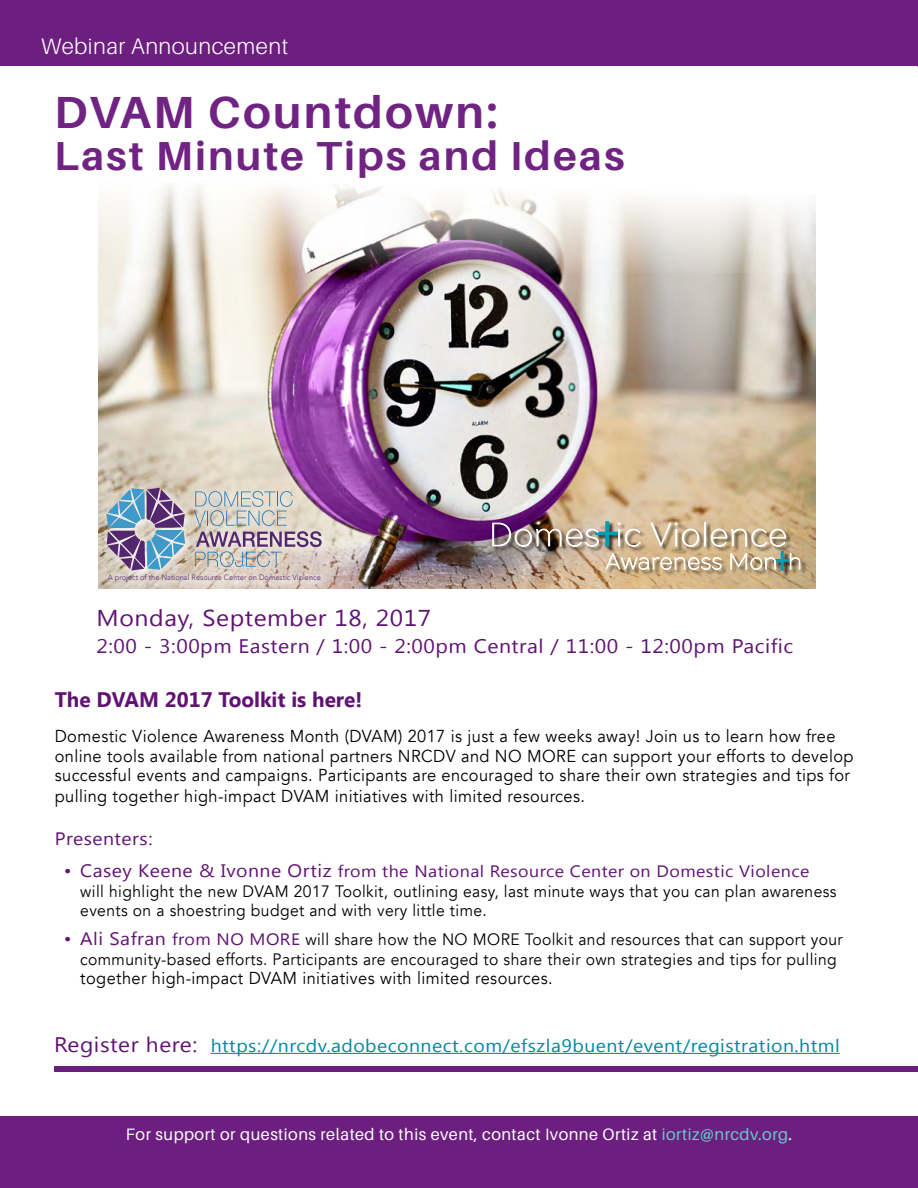
<style>
.page{position:relative;width:918px;height:1188px;background:#fff}
.page>*{position:absolute;margin:0;border:0;box-sizing:border-box;transform-origin:0 0}
.t1{font:700 45px "Aileron";letter-spacing:.05em;color:#702383}
.t2{font:700 40.5px "Aileron";letter-spacing:.05em;color:#702383}
.t3{font:22.95px "Segoe UI";letter-spacing:.025em;color:#601373;scale:1.08 1}
.t4{font:300 22.5px "Aileron";letter-spacing:.02em;color:#fff}
.t5{font:700 21px "Segoe UI";color:#601373}
.t6{font:19.65px "Segoe UI";letter-spacing:.025em;color:#601373;scale:1.08 1}
.t7{font:18px "Segoe UI";letter-spacing:.025em;color:#00889f;scale:1.08 1}
.t8{font:18px "Segoe UI";letter-spacing:.025em;color:#601373;scale:1.08 1}
.t9{font:17.25px/20px "Avenir";letter-spacing:.025em;color:#000;scale:.95 1}
.t10{font:16.5px/19.5px "Avenir";letter-spacing:.025em;color:#000;scale:.95 1}
.t11{font:16.5px "Aileron";letter-spacing:.03em;color:#fff}
.t12{font:16.5px "Segoe UI";letter-spacing:.025em;color:#601373;scale:1.08 1}
.t13{font:300 7.8px "Avenir";color:#53266e;scale:.96 1}
.s1{font-size:18px}
.s2{font-family:"Segoe UI";font-size:18px;color:#601373}
.s3{font-family:"Segoe UI";color:#601373}
.s4{font-size:21px;color:#601373}
.s5{color:#69c9cd}
</style>
<div class="page">
<div style="left:0;top:1117px;width:918px;height:71px;background:#6c1f7f"></div>
<div style="left:0;top:0;width:918px;height:66px;background:#6c1f7f"></div>
<img style="left:98px;top:273px;width:718px;height:316px">
<svg style="left:98px;top:185px;width:718px;height:88px"></svg>
<div style="left:493px;top:522px;width:313px;height:55px;background:#000;opacity:.75"></div>
<img style="left:492px;top:521px;width:308px;height:50px">
<div style="left:102px;top:483px;width:231px;height:109px;background:#fff;opacity:.96"></div>
<svg style="left:194px;top:491px;width:128px;height:76px;background:#c4bdbe"></svg>
<svg style="left:106px;top:488px;width:79px;height:83px;background:#8c95b1"></svg>
<div style="left:54px;top:1066px;width:864px;height:6px;background:#6b1e7e"></div>
<hr style="left:211px;top:1053px;width:629px;height:1px;background:#00889f">
<hr style="left:917px;top:1058px;width:1px;height:130px;background:#601373">
<h3 class="t4" style="left:41px;top:33px;width:248px">Webinar Announcement</h3>
<h1 class="t1" style="left:54px;top:87px;width:445px">DVAM Countdown:</h1>
<h2 class="t2" style="left:54px;top:134px;width:572px">Last Minute Tips and Ideas</h2>
<p class="t13" style="left:108px;top:573px;width:223px">A project of the National Resource Center on Domestic Violence</p>
<h3 class="t3" style="left:97px;top:602px;width:311px">Monday, September 18, 2017</h3>
<p class="t6" style="left:97px;top:633px;width:647px">2:00 - 3:00pm Eastern / 1:00 - 2:00pm Central / 11:00 - 12:00pm Pacific</p>
<p class="t5" style="left:55px;top:684px;width:309px">The DVAM 2017 Toolkit is here!</p>
<p class="t9" style="left:55px;top:727px;width:842px">Domestic Violence Awareness Month (DVAM) 2017 is just a few weeks away! Join us to learn how free online tools available from national partners NRCDV and NO MORE can support your efforts to develop successful events and campaigns. Participants are encouraged to share their own strategies and tips for pulling together high-impact DVAM initiatives with limited resources.</p>
<p class="t8" style="left:55px;top:826px;width:92px">Presenters:</p>
<p class="t12" style="left:64px;top:860px;width:692px"><span class="s1">• Casey Keene &amp; Ivonne Ortiz</span> from the National Resource Center on Domestic Violence</p>
<p class="t10" style="left:80px;top:881px;width:798px">will highlight the new DVAM 2017 Toolkit, outlining easy, last minute ways that you can plan awareness events on a shoestring budget and with very little time.</p>
<p class="t10" style="left:80px;top:930px;width:804px;text-indent:-16px"><span class="s2">• Ali Safran</span> <span class="s3">from NO MORE</span> will share how the NO MORE Toolkit and resources that can support your community-based efforts. Participants are encouraged to share their own strategies and tips for pulling</p>
<p class="t9" style="left:80px;top:969px;width:499px">together high-impact DVAM initiatives with limited resources.</p>
<p class="t7" style="left:54px;top:1033px;width:729px"><span class="s4">Register here:</span> https://nrcdv.adobeconnect.com/efszla9buent/event/registration.html</p>
<p class="t11" style="left:126px;top:1125px;width:668px">For support or questions related to this event, contact Ivonne Ortiz at <span class="s5">iortiz@nrcdv.org</span>.</p>
</div>
